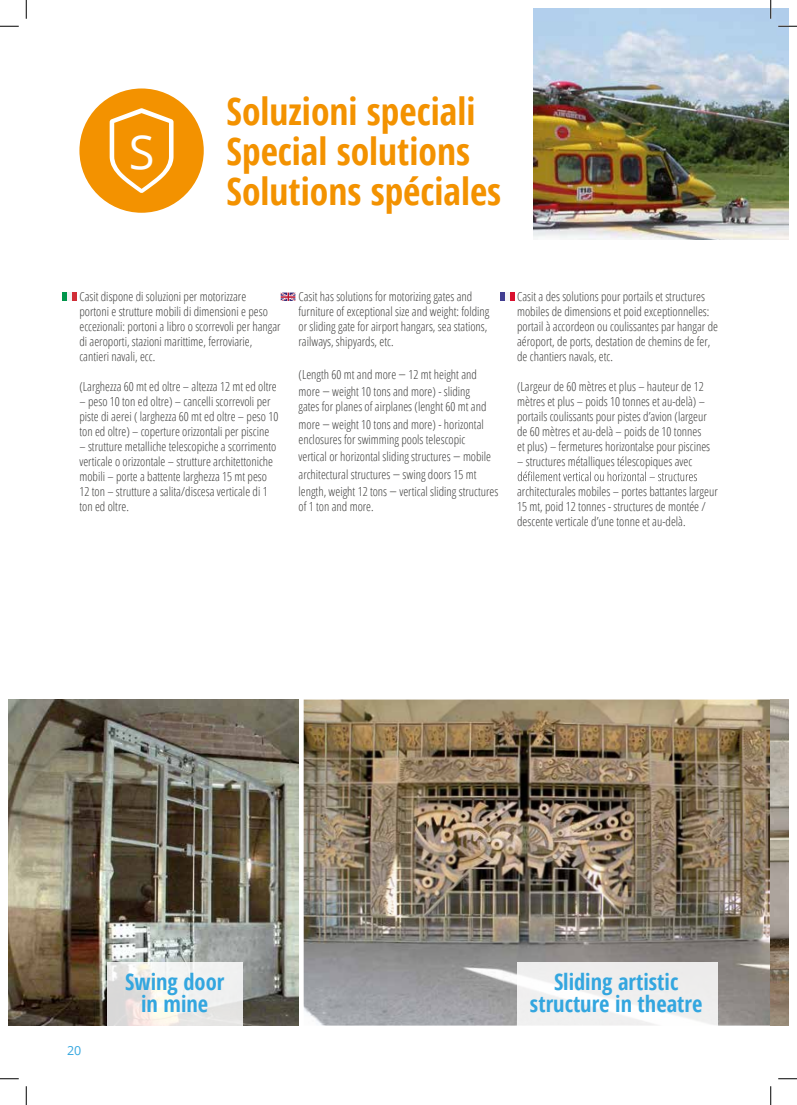
<style>
.page{position:relative;width:797px;height:1105px;background:#fff}
.page>*{position:absolute;margin:0;border:0;box-sizing:border-box;transform-origin:0 0}
.t1{font:47px "Open Sans";color:#fff}
.t2{font:700 condensed 37.5px/40px "Open Sans";color:#f39200}
.t3{font:700 condensed 22.5px/22.5px "Open Sans";color:#33a6df;text-align:center}
.t4{font:300 condensed 12.5px/15px "Open Sans";color:#3c3c3b}
.t5{font:12.5px "Open Sans";color:#33a6df}
.s1{font-size:15px}
</style>
<div class="page">
<div style="left:79px;top:88px;width:125px;height:125px;background:#f39200;border-radius:50%"></div>
<svg style="left:110px;top:108px;width:63px;height:85px"></svg>
<svg style="left:517px;top:471px;width:180px;height:10px"></svg>
<img style="left:9px;top:699px;width:289px;height:326px">
<img style="left:304px;top:699px;width:466px;height:326px">
<svg style="left:770px;top:699px;width:18px;height:326px;background:#a09689"></svg>
<img style="left:533px;top:9px;width:255px;height:230px">
<div style="left:500px;top:293px;width:5px;height:8px;background:#403c90"></div>
<div style="left:505px;top:293px;width:5px;height:8px;background:#f6f5f6"></div>
<div style="left:510px;top:293px;width:5px;height:8px;background:#d9102e"></div>
<div style="left:62px;top:293px;width:5px;height:8px;background:#00954b"></div>
<div style="left:67px;top:293px;width:5px;height:8px;background:#f3f3f4"></div>
<div style="left:72px;top:293px;width:5px;height:8px;background:#d02d37"></div>
<svg style="left:281px;top:293px;width:14px;height:8px"></svg>
<svg style="left:108px;top:962px;width:135px;height:63px"></svg>
<div style="left:516px;top:962px;width:201px;height:65px;background:linear-gradient(to right,#f3f3f3,#f0efef)"></div>
<svg style="left:0;top:25px;width:19px;height:2px"></svg>
<svg style="left:778px;top:25px;width:19px;height:2px"></svg>
<svg style="left:0;top:1078px;width:19px;height:1px"></svg>
<svg style="left:778px;top:1078px;width:19px;height:1px"></svg>
<svg style="left:25px;top:0;width:2px;height:19px"></svg>
<svg style="left:25px;top:1086px;width:2px;height:19px"></svg>
<svg style="left:770px;top:0;width:1px;height:19px"></svg>
<svg style="left:770px;top:1086px;width:1px;height:19px"></svg>
<h1 class="t1" style="left:129px;top:119px;width:27px">S</h1>
<h2 class="t2" style="left:226px;top:90px;width:276px">Soluzioni speciali<br>Special solutions<br>Solutions spéciales</h2>
<p class="t4" style="left:79px;top:289px;width:203px">Casit dispone di soluzioni per motorizzare<br>portoni e strutture mobili di dimensioni e peso eccezionali: portoni a libro o scorrevoli per hangar di aeroporti, stazioni marittime, ferroviarie, cantieri navali, ecc.</p>
<p class="t4" style="left:79px;top:379px;width:199px">(Larghezza 60 mt ed oltre – altezza 12 mt ed oltre</p>
<p class="t4" style="left:79px;top:394px;width:200px">– peso 10 ton ed oltre) – cancelli scorrevoli per piste di aerei ( larghezza 60 mt ed oltre – peso 10 ton ed oltre) – coperture orizzontali per piscine</p>
<p class="t4" style="left:79px;top:439px;width:198px">– strutture metalliche telescopiche a scorrimento verticale o orizzontale – strutture architettoniche mobili – porte a battente larghezza 15 mt peso 12 ton – strutture a salita/discesa verticale di 1 ton ed oltre.</p>
<p class="t4" style="left:298px;top:289px;width:192px">Casit has solutions for motorizing gates and furniture of exceptional size and weight: folding or sliding gate for airport hangars, sea stations, railways, shipyards, etc.</p>
<p class="t4" style="left:298px;top:365px;width:180px;line-height:17.5px">(Length 60 mt and more <span class="s1">–</span> 12 mt height and more <span class="s1">–</span> weight 10 tons and more) - sliding</p>
<p class="t4" style="left:298px;top:397px;width:189px;line-height:17.5px">gates for planes of airplanes (lenght 60 mt and more <span class="s1">–</span> weight 10 tons and more) - horizontal</p>
<p class="t4" style="left:298px;top:430px;width:201px;line-height:17.5px">enclosures for swimming pools telescopic<br>vertical or horizontal sliding structures <span class="s1">–</span> mobile architectural structures <span class="s1">–</span> swing doors 15 mt length, weight 12 tons <span class="s1">–</span> vertical sliding structures</p>
<p class="t4" style="left:298px;top:499px;width:77px">of 1 ton and more.</p>
<p class="t4" style="left:517px;top:289px;width:202px">Casit a des solutions pour portails et structures mobiles de dimensions et poid exceptionnelles: portail à accordeon ou coulissantes par hangar de aéroport, de ports, destation de chemins de fer, de chantiers navals, etc.</p>
<p class="t4" style="left:517px;top:379px;width:194px">(Largeur de 60 mètres et plus – hauteur de 12 mètres et plus – poids 10 tonnes et au-delà) – portails coulissants pour pistes d’avion (largeur de 60 mètres et au-delà – poids de 10 tonnes et plus) – fermetures horizontalse pour piscines</p>
<p class="t4" style="left:517px;top:454px;width:177px">– structures métalliques télescopiques avec</p>
<p class="t4" style="left:517px;top:484px;width:202px">architecturales mobiles – portes battantes largeur<br>15 mt, poid 12 tonnes - structures de montée / descente verticale d’une tonne et au-delà.</p>
<p class="t5" style="left:67px;top:1041px;width:16px">20</p>
<h3 class="t3" style="left:125px;top:970px;width:101px">Swing door in mine</h3>
<h3 class="t3" style="left:530px;top:970px;width:174px">Sliding artistic structure in theatre</h3>
</div>
